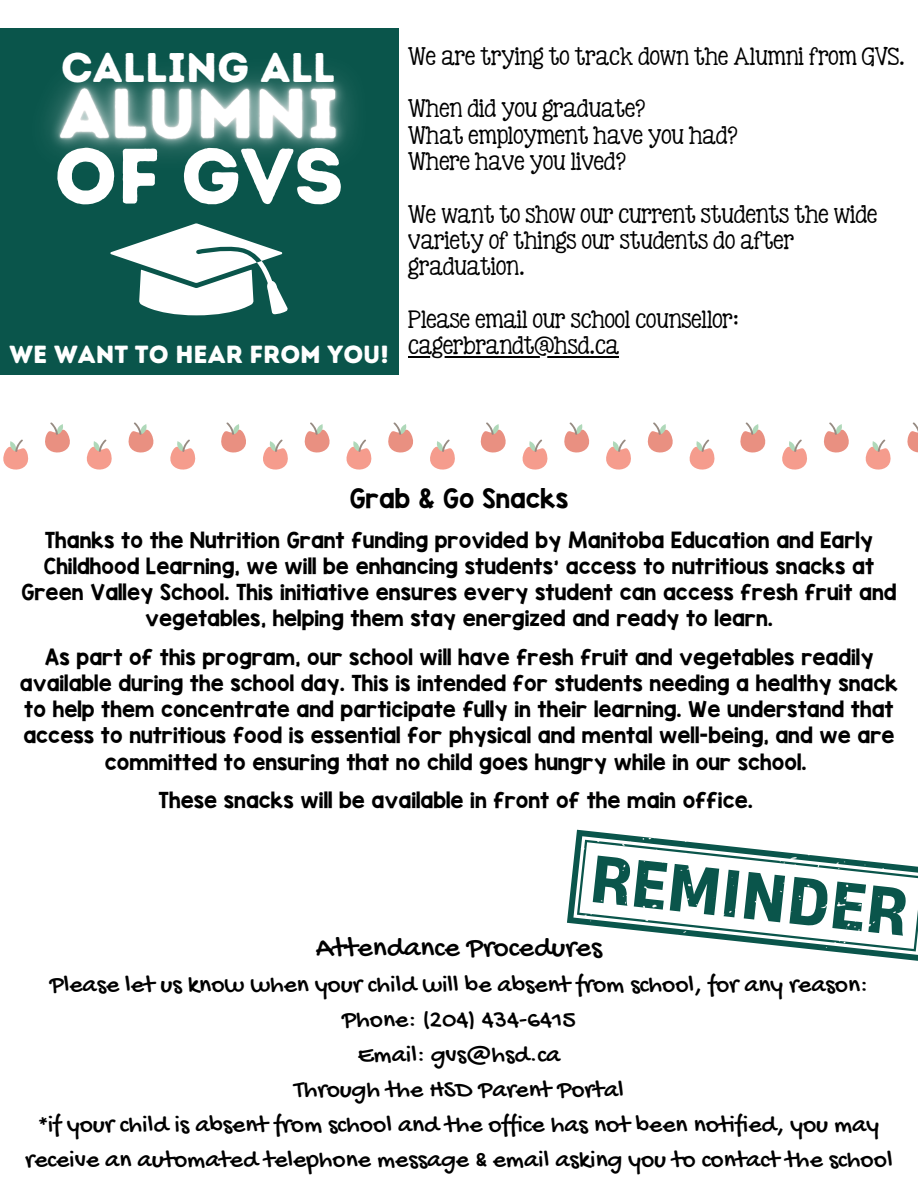
<style>
.page{position:relative;width:918px;height:1188px;background:#fff}
.page>*{position:absolute;margin:0;border:0;box-sizing:border-box;transform-origin:0 0}
.t1{font:78.3px "Intro Rust Base";color:#fff}
.t2{font:41.4px "Intro Rust Base";color:#fff}
.t3{font:29.55px "Gochi Hand";color:#000}
.t4{font:25.5px/34.8px "Gochi Hand";color:#000;text-align:center}
.t5{font:24.75px "Intro Rust Base";color:#fff}
.t6{font:22.8px "KG Blank Space Solid";color:#000}
.t7{font:21.15px/26.2px "KG Be Still And Know";color:#000}
.t8{font:18.75px/26.2px "KG Blank Space Solid";color:#000;text-align:center}
</style>
<div class="page">
<div style="left:0;top:29px;width:398px;height:346px;background:#0a554b"></div>
<svg style="left:110px;top:223px;width:178px;height:92px"></svg>
<svg style="left:3px;top:422px;width:193px;height:48px"></svg>
<svg style="left:221px;top:422px;width:234px;height:48px"></svg>
<svg style="left:480px;top:422px;width:235px;height:48px"></svg>
<svg style="left:740px;top:422px;width:178px;height:48px"></svg>
<svg style="left:567px;top:830px;width:351px;height:131px"></svg>
<svg style="left:577px;top:840px;width:341px;height:111px"></svg>
<img style="left:0;top:28px;width:399px;height:195px">
<hr style="left:408px;top:356px;width:211px;height:2px;background:#000">
<h5 class="t2" style="left:61px;top:43px;width:275px">CALLING ALL</h5>
<h5 class="t1" style="left:54px;top:129px;width:291px">OF GVS</h5>
<h5 class="t5" style="left:10px;top:340px;width:381px">WE WANT TO HEAR FROM YOU!</h5>
<h5 class="t7" style="left:408px;top:43px;width:498px">We are trying to track down the Alumni from GVS.</h5>
<p class="t7" style="left:408px;top:96px;width:331px">When did you graduate?<br>What employment have you had?<br>Where have you lived?</p>
<p class="t7" style="left:408px;top:201px;width:471px">We want to show our current students the wide variety of things our students do after graduation.</p>
<p class="t7" style="left:408px;top:306px;width:333px">Please email our school counsellor:</p>
<p class="t7" style="left:408px;top:333px;width:212px">cagerbrandt@hsd.ca</p>
<h3 class="t6" style="left:350px;top:483px;width:220px">Grab &amp; Go Snacks</h3>
<h1 class="t8" style="left:21px;top:527px;width:877px">Thanks to the Nutrition Grant funding provided by Manitoba Education and Early Childhood Learning, we will be enhancing students' access to nutritious snacks at Green Valley School. This initiative ensures every student can access fresh fruit and vegetables, helping them stay energized and ready to learn.</h1>
<p class="t8" style="left:20px;top:644px;width:880px">As part of this program, our school will have fresh fruit and vegetables readily available during the school day. This is intended for students needing a healthy snack to help them concentrate and participate fully in their learning. We understand that access to nutritious food is essential for physical and mental well-being, and we are committed to ensuring that no child goes hungry while in our school.</p>
<h4 class="t8" style="left:159px;top:787px;width:596px">These snacks will be available in front of the main office.</h4>
<h5 class="t3" style="left:316px;top:933px;width:288px">Attendance Procedures</h5>
<h5 class="t4" style="left:25px;top:969px;width:869px">Please let us know when your child will be absent from school, for any reason:<br>Phone: (204) 434-6415<br>Email: gvs@hsd.ca<br>Through the HSD Parent Portal<br>*if your child is absent from school and the office has not been notified, you may receive an automated telephone message &amp; email asking you to contact the school</h5>
</div>
